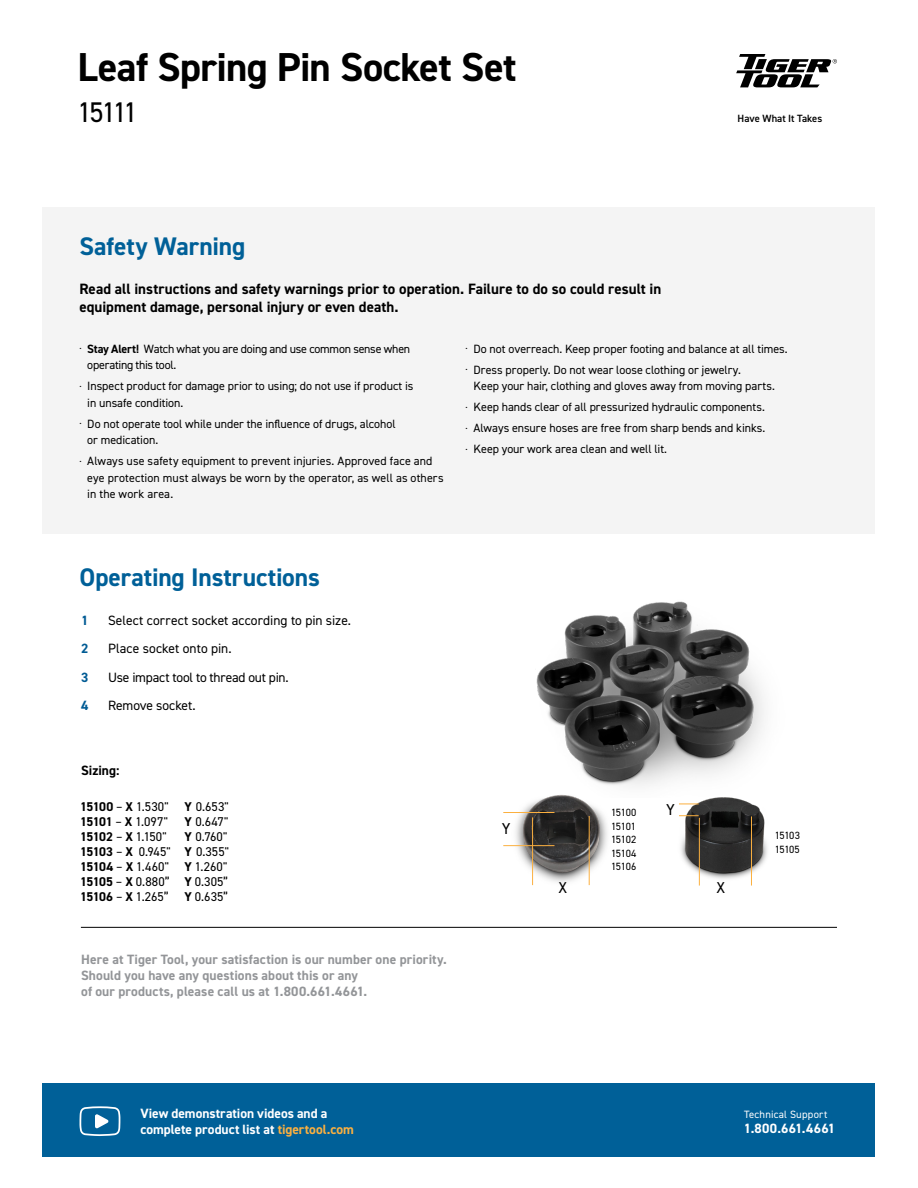
<style>
.page{position:relative;width:918px;height:1188px;background:#fff}
.page>*{position:absolute;margin:0;border:0;box-sizing:border-box;transform-origin:0 0}
.t1{font:700 40.5px "DIN2014";letter-spacing:-.015em;color:#000}
.t2{font:28.5px "DIN2014";letter-spacing:-.1em;color:#000}
.t3{font:700 25.5px "DIN2014";letter-spacing:-.005em;color:#006098}
.t4{font:15.75px "DIN2014";color:#000}
.t5{font:700 15px/18px "DIN2014";letter-spacing:.005em;color:#000}
.t6{font:700 13.5px/16.2px "DIN2014";letter-spacing:.01em;color:#939598}
.t7{font:13.5px "DIN2014";color:#000}
.t8{font:700 13.5px/16.5px "DIN2014";color:#fff}
.t9{font:700 13.5px "DIN2014";letter-spacing:.02em;color:#fff}
.t10{font:700 13.5px "DIN2014";color:#000}
.t11{font:700 13.5px "DIN2014";color:#005b94}
.t12{font:12.75px/15px "DIN2014";letter-spacing:.005em;color:#000}
.t13{font:12px/16.5px "DIN2014";color:#000}
.t14{font:12px/16.5px "DIN2014";letter-spacing:-.02em;color:#000}
.t15{font:10.65px "DIN2014";letter-spacing:.025em;color:#fff}
.t16{font:10.5px/13.5px "DIN2014";letter-spacing:-.035em;color:#000}
.t17{font:600 10.5px "DIN2014";color:#000}
.s1{font-size:7.5px}
.s2{font-weight:700}
.s3{color:#fbb040}
</style>
<div class="page">
<div style="left:43px;top:208px;width:832px;height:326px;background:#f4f4f4"></div>
<div style="left:43px;top:1084px;width:832px;height:73px;background:#006098"></div>
<svg style="left:79px;top:1083px;width:42px;height:54px"></svg>
<svg style="left:736px;top:54px;width:101px;height:33px"></svg>
<img style="left:536px;top:601px;width:228px;height:185px">
<img style="left:658px;top:776px;width:110px;height:110px">
<hr style="left:751px;top:816px;width:1px;height:70px;background:#fbb040">
<hr style="left:699px;top:818px;width:1px;height:68px;background:#fbb040">
<svg style="left:679px;top:804px;width:20px;height:1px"></svg>
<svg style="left:679px;top:815px;width:20px;height:1px"></svg>
<img style="left:474px;top:745px;width:162px;height:182px">
<hr style="left:503px;top:812px;width:52px;height:1px;background:#fbb040">
<hr style="left:503px;top:845px;width:52px;height:1px;background:#fbb040">
<hr style="left:589px;top:816px;width:1px;height:69px;background:#fbb040">
<hr style="left:532px;top:817px;width:1px;height:68px;background:#fbb040">
<hr style="left:81px;top:927px;width:756px;height:1px;background:#000">
<h1 class="t1" style="left:78px;top:40px;width:440px">Leaf Spring Pin Socket Set</h1>
<h2 class="t2" style="left:78px;top:95px;width:62px">15111</h2>
<h3 class="t3" style="left:79px;top:229px;width:167px">Safety Warning</h3>
<p class="t5" style="left:79px;top:280px;width:583px">Read all instructions and safety warnings prior to operation. Failure to do so could result in equipment damage, personal injury or even death.</p>
<p class="t17" style="left:738px;top:111px;width:86px">Have What It Takes</p>
<p class="t14" style="left:87px;top:340px;width:324px;text-indent:-8px"><span class="s1">•</span> <span class="s2">Stay Alert!</span> Watch what you are doing and use common sense when operating this tool.</p>
<p class="t13" style="left:87px;top:378px;width:328px;text-indent:-8px"><span class="s1">•</span> Inspect product for damage prior to using; do not use if product is in unsafe condition.</p>
<p class="t13" style="left:87px;top:415px;width:310px;text-indent:-8px"><span class="s1">•</span> Do not operate tool while under the influence of drugs, alcohol or medication.</p>
<p class="t13" style="left:87px;top:453px;width:358px;text-indent:-8px"><span class="s1">•</span> Always use safety equipment to prevent injuries. Approved face and eye protection must always be worn by the operator, as well as others in the work area.</p>
<p class="t13" style="left:466px;top:340px;width:324px"><span class="s1">•</span> Do not overreach. Keep proper footing and balance at all times.</p>
<p class="t13" style="left:474px;top:361px;width:303px;text-indent:-8px"><span class="s1">•</span> Dress properly. Do not wear loose clothing or jewelry.<br>Keep your hair, clothing and gloves away from moving parts.</p>
<p class="t13" style="left:466px;top:399px;width:301px"><span class="s1">•</span> Keep hands clear of all pressurized hydraulic components.</p>
<p class="t13" style="left:466px;top:420px;width:301px"><span class="s1">•</span> Always ensure hoses are free from sharp bends and kinks.</p>
<p class="t13" style="left:466px;top:441px;width:203px"><span class="s1">•</span> Keep your work area clean and well lit.</p>
<h3 class="t3" style="left:80px;top:560px;width:242px">Operating Instructions</h3>
<p class="t11" style="left:81px;top:611px;width:9px">1</p>
<p class="t7" style="left:108px;top:612px;width:245px">Select correct socket according to pin size.</p>
<p class="t11" style="left:81px;top:640px;width:9px">2</p>
<p class="t7" style="left:108px;top:640px;width:125px">Place socket onto pin.</p>
<p class="t11" style="left:81px;top:668px;width:9px">3</p>
<p class="t7" style="left:108px;top:669px;width:182px">Use impact tool to thread out pin.</p>
<p class="t11" style="left:81px;top:697px;width:9px">4</p>
<p class="t7" style="left:108px;top:697px;width:89px">Remove socket.</p>
<p class="t10" style="left:81px;top:762px;width:40px">Sizing:</p>
<p class="t12" style="left:80px;top:799px;width:150px"><span class="s2">15100</span> – <span class="s2">X</span> 1.530" <span class="s2">Y</span> 0.653"<br><span class="s2">15101</span> – <span class="s2">X</span> 1.097"</p>
<p class="t12" style="left:184px;top:813px;width:45px"><span class="s2">Y</span> 0.647"</p>
<p class="t12" style="left:80px;top:828px;width:88px"><span class="s2">15102</span> – <span class="s2">X</span> 1.150"</p>
<p class="t12" style="left:80px;top:828px;width:150px;text-indent:104px"><span class="s2">Y</span> 0.760"<br><span class="s2">15103</span> – <span class="s2">X</span> 0.945" <span class="s2">Y</span> 0.355"<br><span class="s2">15104</span> – <span class="s2">X</span> 1.460" <span class="s2">Y</span> 1.260"<br><span class="s2">15105</span> – <span class="s2">X</span> 0.880” <span class="s2">Y</span> 0.305”<br><span class="s2">15106</span> – <span class="s2">X</span> 1.265” <span class="s2">Y</span> 0.635”</p>
<p class="t6" style="left:81px;top:951px;width:367px">Here at Tiger Tool, your satisfaction is our number one priority.<br>Should you have any questions about this or any<br>of our products, please call us at 1.800.661.4661.</p>
<h3 class="t4" style="left:502px;top:819px;width:10px">Y</h3>
<h3 class="t4" style="left:559px;top:878px;width:10px">X</h3>
<p class="t16" style="left:611px;top:806px;width:27px;text-align:justify">15100<br>15101<br>15102<br>15104<br>15106</p>
<h3 class="t4" style="left:666px;top:800px;width:10px">Y</h3>
<h3 class="t4" style="left:716px;top:878px;width:10px">X</h3>
<p class="t16" style="left:775px;top:829px;width:27px">15103<br>15105</p>
<p class="t8" style="left:140px;top:1105px;width:215px">View demonstration videos and a complete product list at <span class="s3">tigertool.com</span></p>
<p class="t15" style="left:744px;top:1107px;width:85px">Technical Support</p>
<p class="t9" style="left:744px;top:1119px;width:93px">1.800.661.4661</p>
</div>
